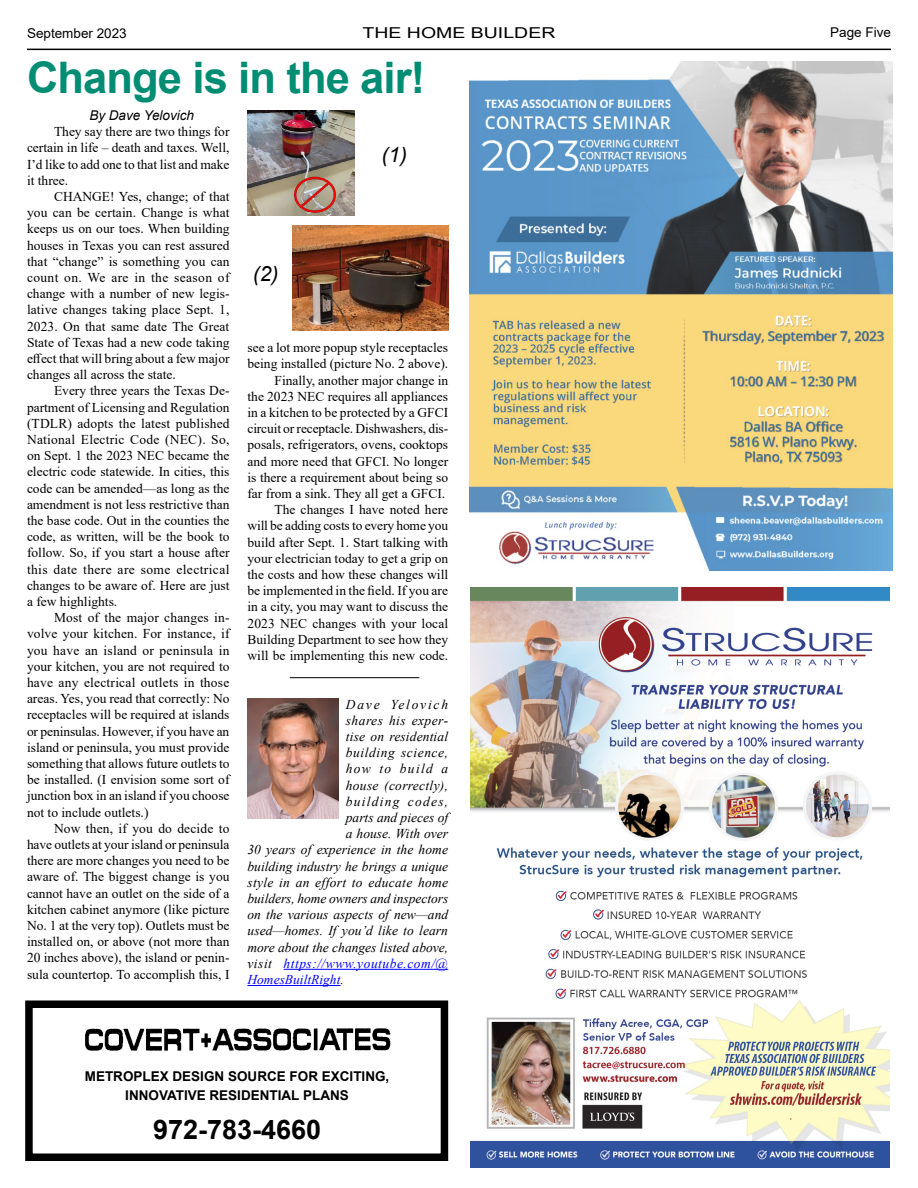
<style>
.page{position:relative;width:918px;height:1188px;background:#fff}
.page>*{position:absolute;margin:0;border:0;box-sizing:border-box;transform-origin:0 0}
.t1{font:700 43.5px "Arial";letter-spacing:-.02em;color:#018d73}
.t2{font:700 27px "Arial";color:#000}
.t3{font:italic 21px "Arial";color:#000}
.t4{font:15px "Arial";color:#000;scale:1.3 1}
.t5{font:13.5px/16.2px "Times New Roman";color:#000;text-align:justify}
.t6{font:italic 13.5px "Times New Roman";letter-spacing:.005em;color:#000}
.t7{font:700 13.5px/19.8px "Arial";color:#000;text-align:center}
.t8{font:italic 13.5px "Times New Roman";letter-spacing:.035em;color:#00f}
.t9{font:italic 13.5px "Times New Roman";letter-spacing:.025em;color:#000}
.t10{font:13.5px "Arial";color:#000}
.t11{font:italic 13.5px "Times New Roman";letter-spacing:.04em;color:#000}
.t12{font:italic 13.5px "Times New Roman";color:#00f}
.t13{font:italic 13.5px "Times New Roman";letter-spacing:.035em;color:#000}
.t14{font:italic 13.5px "Arial";color:#000}
.t15{font:italic 13.5px "Times New Roman";letter-spacing:.09em;color:#000}
.t16{font:italic 13.5px "Times New Roman";letter-spacing:.135em;color:#000}
.t17{font:italic 13.5px "Times New Roman";letter-spacing:.095em;color:#000}
.s1{color:#000}
</style>
<div class="page">
<hr style="left:27px;top:49px;width:864px;height:1px;background:#000">
<img style="left:469px;top:61px;width:423px;height:510px">
<img style="left:470px;top:587px;width:419px;height:580px">
<img style="left:85px;top:1028px;width:306px;height:23px">
<div style="left:25px;top:1000px;width:423px;height:161px;border:8px solid #000"></div>
<hr style="left:284px;top:969px;width:164px;height:1px;background:#00f">
<hr style="left:248px;top:985px;width:92px;height:1px;background:#00f">
<hr style="left:290px;top:677px;width:129px;height:1px;background:#000">
<img style="left:248px;top:698px;width:90px;height:121px">
<img style="left:248px;top:110px;width:107px;height:106px">
<img style="left:293px;top:225px;width:155px;height:106px">
<p class="t10" style="left:27px;top:24px;width:101px">September 2023</p>
<p class="t4" style="left:363px;top:22px;width:150px">THE HOME BUILDER</p>
<p class="t10" style="left:830px;top:23px;width:62px">Page Five</p>
<h1 class="t1" style="left:27px;top:47px;width:400px">Change is in the air!</h1>
<p class="t14" style="left:89px;top:107px;width:106px">By Dave Yelovich</p>
<p class="t5" style="left:27px;top:123px;width:204px;text-indent:27px">They say there are two things for certain in life – death and taxes. Well, I’d like to add one to that list and make it three.</p>
<p class="t5" style="left:27px;top:188px;width:204px;text-indent:27px">CHANGE! Yes, change; of that you can be certain. Change is what keeps us on our toes. When building houses in Texas you can rest assured that “change” is something you can count on. We are in the season of change with a number of new legis&shy;lative changes taking place Sept. 1, 2023. On that same date The Great State of Texas had a new code taking effect that will bring about a few major changes all across the state.</p>
<p class="t5" style="left:27px;top:382px;width:204px;text-indent:27px">Every three years the Texas De&shy;partment of Licensing and Regulation (TDLR) adopts the latest published National Electric Code (NEC). So, on Sept. 1 the 2023 NEC became the electric code statewide. In cities, this code can be amended—as long as the amendment is not less restrictive than the base code. Out in the counties the code, as written, will be the book to follow. So, if you start a house after this date there are some electrical changes to be aware of. Here are just a few highlights.</p>
<p class="t5" style="left:27px;top:609px;width:204px;text-indent:27px">Most of the major changes in&shy;volve your kitchen. For instance, if you have an island or peninsula in your kitchen, you are not required to have any electrical outlets in those areas. Yes, you read that correctly: No receptacles will be required at islands or peninsulas. However, if you have an island or peninsula, you must provide something that allows future outlets to be installed. (I envision some sort of junction box in an island if you choose not to include outlets.)</p>
<p class="t5" style="left:27px;top:820px;width:204px;text-indent:27px">Now then, if you do decide to have outlets at your island or peninsula there are more changes you need to be aware of. The biggest change is you cannot have an outlet on the side of a kitchen cabinet anymore (like picture No. 1 at the very top). Outlets must be installed on, or above (not more than 20 inches above), the island or penin&shy;sula countertop. To accomplish this, I</p>
<h3 class="t3" style="left:382px;top:141px;width:27px">(1)</h3>
<h3 class="t3" style="left:253px;top:260px;width:27px">(2)</h3>
<p class="t5" style="left:248px;top:339px;width:202px;text-align:right">see a lot more popup style receptacles being installed (picture No. 2 above).<br>Finally, another major change in<br>the 2023 NEC requires all appliances in a kitchen to be protected by a GFCI circuit or receptacle. Dishwashers, dis&shy;posals, refrigerators, ovens, cooktops and more need that GFCI. No longer is there a requirement about being so far from a sink. They all get a GFCI.<br>The changes I have noted here<br>will be adding costs to every home you build after Sept. 1. Start talking with your electrician today to get a grip on the costs and how these changes will be implemented in the field. If you are in a city, you may want to discuss the 2023 NEC changes with your local Building Department to see how they will be implementing this new code.</p>
<p class="t16" style="left:346px;top:695px;width:104px">Dave Yelovich</p>
<p class="t13" style="left:346px;top:711px;width:104px">shares his exper-</p>
<p class="t6" style="left:346px;top:727px;width:104px">tise on residential</p>
<p class="t11" style="left:346px;top:743px;width:104px">building science,</p>
<p class="t17" style="left:346px;top:760px;width:104px">how to build a</p>
<p class="t6" style="left:346px;top:776px;width:104px">house (correctly),</p>
<p class="t15" style="left:346px;top:792px;width:104px">building codes,</p>
<p class="t6" style="left:346px;top:808px;width:104px">parts and pieces of</p>
<p class="t6" style="left:346px;top:824px;width:104px">a house. With over</p>
<p class="t6" style="left:248px;top:841px;width:202px">30 years of experience in the home</p>
<p class="t6" style="left:248px;top:857px;width:202px">building industry he brings a unique</p>
<p class="t9" style="left:248px;top:873px;width:202px">style in an effort to educate home</p>
<p class="t6" style="left:248px;top:889px;width:202px">builders, home owners and inspectors</p>
<p class="t6" style="left:248px;top:905px;width:202px">on the various aspects of new—and</p>
<p class="t6" style="left:248px;top:922px;width:202px">used—homes. If you’d like to learn</p>
<p class="t6" style="left:248px;top:938px;width:202px">more about the changes listed above,</p>
<p class="t8" style="left:248px;top:954px;width:202px"><span class="s1">visit</span> https://www.youtube.com/@</p>
<p class="t12" style="left:248px;top:970px;width:98px">HomesBuiltRight<span class="s1">.</span></p>
<p class="t7" style="left:85px;top:1066px;width:306px">METROPLEX DESIGN SOURCE FOR EXCITING,<br>INNOVATIVE RESIDENTIAL PLANS</p>
<h2 class="t2" style="left:153px;top:1110px;width:170px">972-783-4660</h2>
</div>
